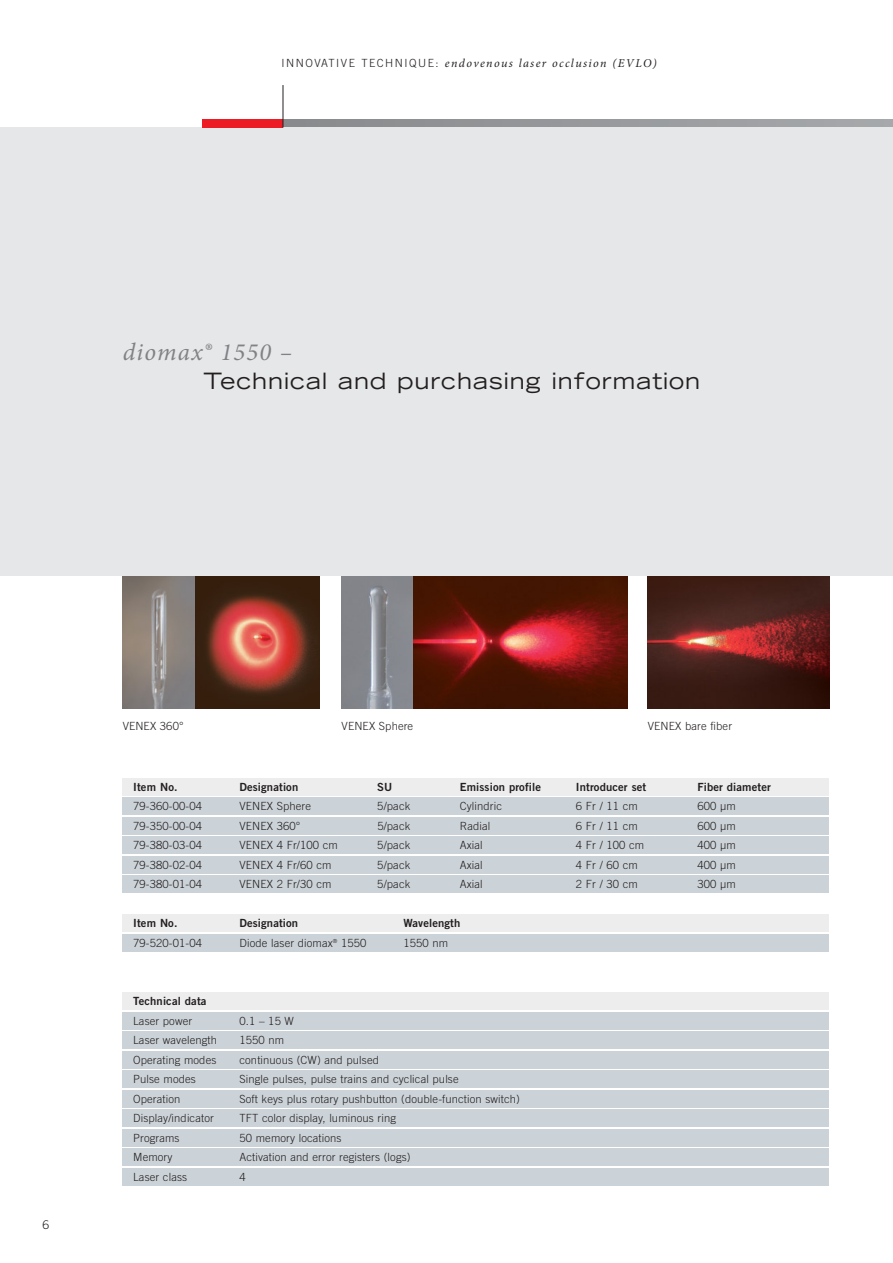
<style>
.page{position:relative;width:893px;height:1263px;background:#fff}
.page>*{position:absolute;margin:0;border:0;box-sizing:border-box;transform-origin:0 0}
.t1{font:italic 24.75px "Minion Pro";letter-spacing:.05em;color:#808285}
.t2{font:expanded 22.5px "Trade Gothic LH";letter-spacing:.045em;color:#231f20}
.t3{font:italic 12px "Minion Pro";letter-spacing:.115em;color:#231f20}
.t4{font:300 12px "Trade Gothic";color:#231f20}
.t5{font:300 11.25px "Trade Gothic";letter-spacing:.01em;color:#231f20}
.t6{font:11.25px "Trade Gothic Bold Two";letter-spacing:.01em;color:#231f20}
.s1{font-family:"Trade Gothic";font-weight:300;font-style:normal;font-size:11.25px}
</style>
<div class="page">
<svg style="left:284px;top:119px;width:609px;height:9px;background:#9fa1a4"></svg>
<div style="left:0;top:128px;width:893px;height:448px;background:#e6e7e8"></div>
<div style="left:203px;top:119px;width:80px;height:9px;background:#ed1c24"></div>
<hr style="left:283px;top:85px;width:1px;height:43px;background:#231f20">
<div style="left:123px;top:778px;width:706px;height:18px;background:#ededee"></div>
<div style="left:123px;top:797px;width:706px;height:18px;background:#ccd3d8"></div>
<div style="left:123px;top:817px;width:706px;height:18px;background:#ccd3d8"></div>
<div style="left:123px;top:836px;width:706px;height:18px;background:#ccd3d8"></div>
<div style="left:123px;top:856px;width:706px;height:18px;background:#ccd3d8"></div>
<div style="left:123px;top:875px;width:706px;height:18px;background:#ccd3d8"></div>
<div style="left:123px;top:914px;width:706px;height:18px;background:#ededee"></div>
<div style="left:123px;top:934px;width:706px;height:18px;background:#ccd3d8"></div>
<div style="left:123px;top:992px;width:706px;height:18px;background:#ededee"></div>
<div style="left:123px;top:1012px;width:706px;height:18px;background:#ccd3d8"></div>
<div style="left:123px;top:1031px;width:706px;height:18px;background:#ccd3d8"></div>
<div style="left:123px;top:1051px;width:706px;height:18px;background:#ccd3d8"></div>
<div style="left:123px;top:1070px;width:706px;height:18px;background:#ccd3d8"></div>
<div style="left:123px;top:1090px;width:706px;height:18px;background:#ccd3d8"></div>
<div style="left:123px;top:1109px;width:706px;height:18px;background:#ccd3d8"></div>
<div style="left:123px;top:1129px;width:706px;height:18px;background:#ccd3d8"></div>
<div style="left:123px;top:1148px;width:706px;height:18px;background:#ccd3d8"></div>
<div style="left:123px;top:1168px;width:706px;height:18px;background:#ccd3d8"></div>
<img style="left:123px;top:576px;width:72px;height:133px">
<svg style="left:195px;top:576px;width:125px;height:133px;background:#743627"></svg>
<img style="left:648px;top:576px;width:181px;height:133px">
<img style="left:341px;top:576px;width:73px;height:133px">
<svg style="left:414px;top:576px;width:214px;height:133px;background:#691a10"></svg>
<p class="t3" style="left:281px;top:59px;width:377px"><span class="s1">INNOVATIVE TECHNIQUE:</span> endovenous laser occlusion (EVLO)</p>
<h1 class="t1" style="left:123px;top:342px;width:171px">diomax® 1550 –</h1>
<h2 class="t2" style="left:203px;top:373px;width:498px">Technical and purchasing information</h2>
<p class="t4" style="left:43px;top:1220px;width:8px">6</p>
<p class="t5" style="left:123px;top:722px;width:62px">VENEX 360°</p>
<p class="t5" style="left:342px;top:722px;width:73px">VENEX Sphere</p>
<p class="t5" style="left:648px;top:722px;width:86px">VENEX bare fiber</p>
<p class="t6" style="left:133px;top:782px;width:46px">Item No.</p>
<p class="t6" style="left:239px;top:782px;width:60px">Designation</p>
<p class="t6" style="left:377px;top:782px;width:17px">SU</p>
<p class="t6" style="left:460px;top:782px;width:83px">Emission profile</p>
<p class="t6" style="left:576px;top:782px;width:72px">Introducer set</p>
<p class="t6" style="left:697px;top:782px;width:75px">Fiber diameter</p>
<p class="t5" style="left:133px;top:802px;width:70px">79-360-00-04</p>
<p class="t5" style="left:239px;top:802px;width:73px">VENEX Sphere</p>
<p class="t5" style="left:377px;top:802px;width:35px">5/pack</p>
<p class="t5" style="left:460px;top:802px;width:44px">Cylindric</p>
<p class="t5" style="left:576px;top:802px;width:63px">6 Fr / 11 cm</p>
<p class="t5" style="left:697px;top:802px;width:40px">600 µm</p>
<p class="t5" style="left:133px;top:821px;width:70px">79-350-00-04</p>
<p class="t5" style="left:239px;top:821px;width:62px">VENEX 360°</p>
<p class="t5" style="left:377px;top:821px;width:35px">5/pack</p>
<p class="t5" style="left:460px;top:821px;width:32px">Radial</p>
<p class="t5" style="left:576px;top:821px;width:63px">6 Fr / 11 cm</p>
<p class="t5" style="left:697px;top:821px;width:40px">600 µm</p>
<p class="t5" style="left:133px;top:841px;width:70px">79-380-03-04</p>
<p class="t5" style="left:239px;top:841px;width:100px">VENEX 4 Fr/100 cm</p>
<p class="t5" style="left:377px;top:841px;width:35px">5/pack</p>
<p class="t5" style="left:460px;top:841px;width:24px">Axial</p>
<p class="t5" style="left:576px;top:841px;width:70px">4 Fr / 100 cm</p>
<p class="t5" style="left:697px;top:841px;width:40px">400 µm</p>
<p class="t5" style="left:133px;top:860px;width:70px">79-380-02-04</p>
<p class="t5" style="left:239px;top:860px;width:94px">VENEX 4 Fr/60 cm</p>
<p class="t5" style="left:377px;top:860px;width:35px">5/pack</p>
<p class="t5" style="left:460px;top:860px;width:24px">Axial</p>
<p class="t5" style="left:576px;top:860px;width:63px">4 Fr / 60 cm</p>
<p class="t5" style="left:697px;top:860px;width:40px">400 µm</p>
<p class="t5" style="left:133px;top:880px;width:70px">79-380-01-04</p>
<p class="t5" style="left:239px;top:880px;width:94px">VENEX 2 Fr/30 cm</p>
<p class="t5" style="left:377px;top:880px;width:35px">5/pack</p>
<p class="t5" style="left:460px;top:880px;width:24px">Axial</p>
<p class="t5" style="left:576px;top:880px;width:63px">2 Fr / 30 cm</p>
<p class="t5" style="left:697px;top:880px;width:40px">300 µm</p>
<p class="t6" style="left:133px;top:919px;width:46px">Item No.</p>
<p class="t6" style="left:239px;top:919px;width:60px">Designation</p>
<p class="t6" style="left:403px;top:919px;width:58px">Wavelength</p>
<p class="t5" style="left:133px;top:938px;width:70px">79-520-01-04</p>
<p class="t5" style="left:240px;top:938px;width:128px">Diode laser diomax<sup>®</sup> 1550</p>
<p class="t5" style="left:403px;top:938px;width:46px">1550 nm</p>
<p class="t6" style="left:133px;top:997px;width:75px">Technical data</p>
<p class="t5" style="left:133px;top:1016px;width:60px">Laser power</p>
<p class="t5" style="left:239px;top:1016px;width:56px">0.1 – 15 W</p>
<p class="t5" style="left:133px;top:1036px;width:85px">Laser wavelength</p>
<p class="t5" style="left:239px;top:1036px;width:46px">1550 nm</p>
<p class="t5" style="left:133px;top:1055px;width:85px">Operating modes</p>
<p class="t5" style="left:239px;top:1055px;width:141px">continuous (CW) and pulsed</p>
<p class="t5" style="left:133px;top:1075px;width:64px">Pulse modes</p>
<p class="t5" style="left:239px;top:1075px;width:221px">Single pulses, pulse trains and cyclical pulse</p>
<p class="t5" style="left:133px;top:1094px;width:49px">Operation</p>
<p class="t5" style="left:239px;top:1094px;width:282px">Soft keys plus rotary pushbutton (double-function switch)</p>
<p class="t5" style="left:133px;top:1114px;width:82px">Display/indicator</p>
<p class="t5" style="left:239px;top:1114px;width:158px">TFT color display, luminous ring</p>
<p class="t5" style="left:133px;top:1133px;width:48px">Programs</p>
<p class="t5" style="left:239px;top:1133px;width:104px">50 memory locations</p>
<p class="t5" style="left:133px;top:1153px;width:41px">Memory</p>
<p class="t5" style="left:239px;top:1153px;width:173px">Activation and error registers (logs)</p>
<p class="t5" style="left:133px;top:1172px;width:56px">Laser class</p>
<p class="t5" style="left:239px;top:1172px;width:8px">4</p>
</div>
